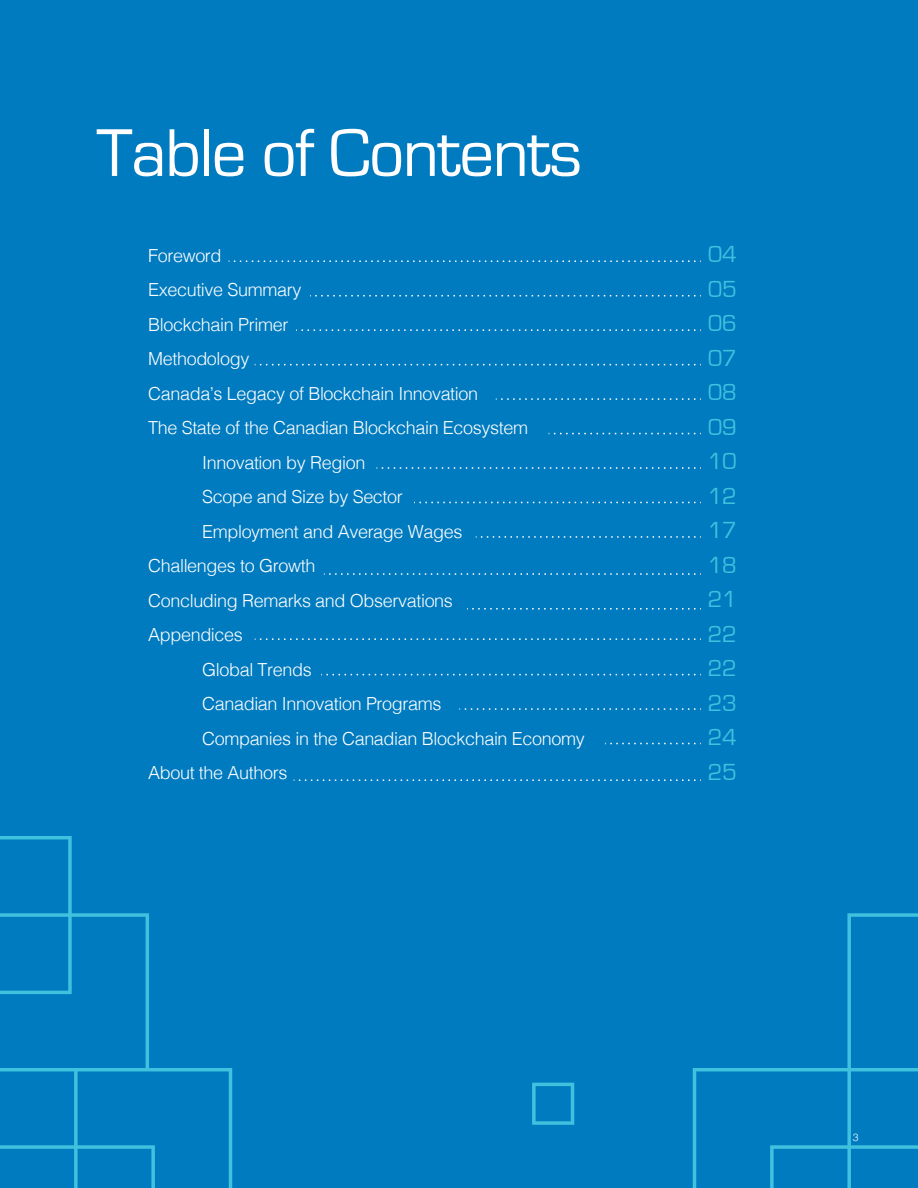
<style>
.page{position:relative;width:918px;height:1188px;background:#007bc0}
.page>*{position:absolute;margin:0;border:0;box-sizing:border-box;transform-origin:0 0}
.t1{font:70.05px "Eurostile";letter-spacing:-.02em;color:#fff}
.t2{font:24px/34.5px "Eurostile";letter-spacing:-.02em;color:#3fc2de;text-align:justify}
.t3{font:300 18px "Helvetica";letter-spacing:-.02em;color:#fff}
.t4{font:300 10.5px "Helvetica";color:#007bc0}
.s1{color:#fff}
</style>
<div class="page">
<svg style="left:0;top:836px;width:918px;height:352px"></svg>
<svg style="left:229px;top:261px;width:472px;height:1px"></svg>
<svg style="left:310px;top:295px;width:391px;height:1px"></svg>
<svg style="left:296px;top:329px;width:405px;height:2px"></svg>
<svg style="left:255px;top:364px;width:446px;height:1px"></svg>
<svg style="left:496px;top:398px;width:205px;height:2px"></svg>
<svg style="left:549px;top:433px;width:152px;height:1px"></svg>
<svg style="left:377px;top:467px;width:324px;height:2px"></svg>
<svg style="left:414px;top:502px;width:287px;height:1px"></svg>
<svg style="left:476px;top:536px;width:225px;height:2px"></svg>
<svg style="left:324px;top:573px;width:377px;height:2px"></svg>
<svg style="left:467px;top:608px;width:234px;height:2px"></svg>
<svg style="left:255px;top:638px;width:446px;height:2px"></svg>
<svg style="left:321px;top:674px;width:380px;height:1px"></svg>
<svg style="left:459px;top:708px;width:242px;height:2px"></svg>
<svg style="left:294px;top:779px;width:407px;height:2px"></svg>
<svg style="left:605px;top:743px;width:96px;height:1px"></svg>
<h1 class="t1" style="left:96px;top:115px;width:487px">Table of Contents</h1>
<p class="t3" style="left:148px;top:240px;width:75px">Foreword</p>
<p class="t3" style="left:148px;top:275px;width:155px">Executive Summary</p>
<p class="t3" style="left:148px;top:309px;width:142px">Blockchain Primer</p>
<p class="t3" style="left:148px;top:344px;width:103px">Methodology</p>
<p class="t3" style="left:148px;top:378px;width:332px">Canada’s Legacy of Blockchain Innovation</p>
<p class="t3" style="left:148px;top:413px;width:381px">The State of the Canadian Blockchain Ecosystem</p>
<p class="t3" style="left:202px;top:447px;width:165px">Innovation by Region</p>
<p class="t3" style="left:202px;top:482px;width:202px">Scope and Size by Sector</p>
<p class="t3" style="left:202px;top:516px;width:262px">Employment and Average Wages</p>
<p class="t3" style="left:148px;top:551px;width:169px">Challenges to Growth</p>
<p class="t3" style="left:148px;top:585px;width:306px">Concluding Remarks and Observations</p>
<p class="t3" style="left:148px;top:620px;width:96px">Appendices</p>
<p class="t3" style="left:202px;top:654px;width:111px">Global Trends</p>
<p class="t3" style="left:202px;top:689px;width:241px">Canadian Innovation Programs</p>
<p class="t3" style="left:202px;top:723px;width:384px">Companies in the Canadian Blockchain Economy</p>
<p class="t3" style="left:148px;top:758px;width:141px">About the Authors</p>
<h2 class="t2" style="left:708px;top:238px;width:30px">04<br>05<br>06<br>07<br>08<br>09<br>10<br>12<br>17<br>18<br>21<br>22<br>22<br>23<br>24<br>25</h2>
<p class="t4" style="left:839px;top:1128px;width:22px">3 <span class="s1">3</span></p>
</div>
